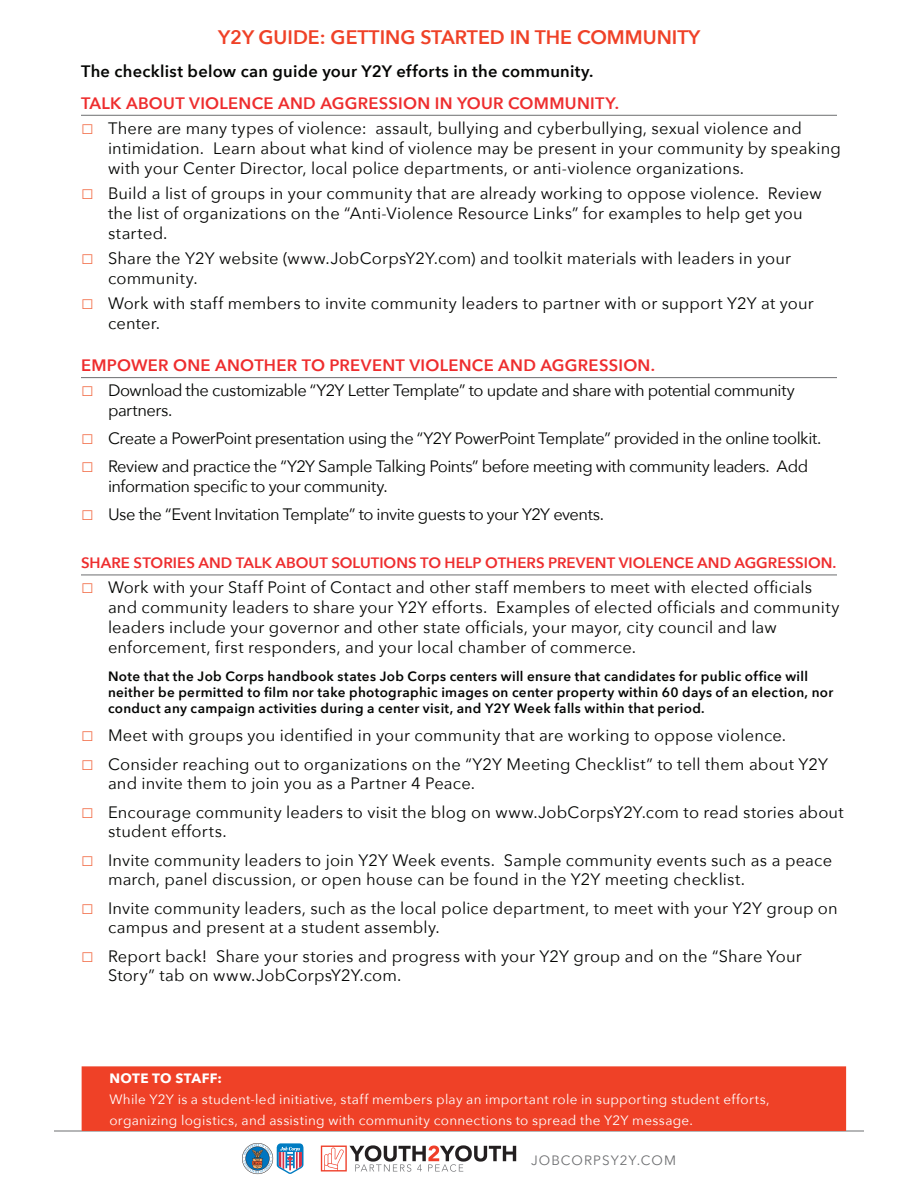
<style>
.page{position:relative;width:918px;height:1188px;background:#fff}
.page>*{position:absolute;margin:0;border:0;box-sizing:border-box;transform-origin:0 0}
.t1{font:600 19.5px "Avenir Next";color:#ef4127}
.t2{font:16.5px/19.8px "Avenir Next";letter-spacing:.01em;color:#040503}
.t3{font:16.5px/19.8px "Avenir Next";letter-spacing:-.03em;color:#040503}
.t4{font:600 16.5px "Avenir Next";letter-spacing:.015em;color:#ee2d2e}
.t5{font:600 16.5px "Avenir Next";letter-spacing:.015em;color:#040503}
.t6{font:600 15px "Avenir Next";color:#ee2d2e}
.t7{font:600 13.5px/16.2px "Avenir Next";letter-spacing:.025em;color:#040503}
.t8{font:13.5px/21px "Avenir Next";letter-spacing:.02em;color:#fff}
.t9{font:13.5px "Avenir Next";letter-spacing:.08em;color:#6d6e70}
.t10{font:700 13.5px "Avenir Next";letter-spacing:.025em;color:#fff}
.s1{font-family:"Arial";font-size:21px;color:#f26c46}
</style>
<div class="page">
<hr style="left:54px;top:1131px;width:810px;height:1px;background:#6d6e70">
<svg style="left:242px;top:1143px;width:61px;height:31px"></svg>
<svg style="left:321px;top:1145px;width:195px;height:27px"></svg>
<hr style="left:81px;top:377px;width:756px;height:1px;background:#6d6e70">
<hr style="left:81px;top:575px;width:756px;height:1px;background:#6d6e70">
<hr style="left:81px;top:115px;width:756px;height:1px;background:#6d6e70">
<div style="left:82px;top:1067px;width:764px;height:63px;background:#ef4127"></div>
<div style="left:82px;top:1066px;width:764px;height:65px;border:1px solid #ef4127"></div>
<p class="t1" style="left:218px;top:20px;width:484px">Y2Y GUIDE: GETTING STARTED IN THE COMMUNITY</p>
<p class="t5" style="left:81px;top:58px;width:514px">The checklist below can guide your Y2Y efforts in the community.</p>
<p class="t4" style="left:81px;top:89px;width:540px">TALK ABOUT VIOLENCE AND AGGRESSION IN YOUR COMMUNITY.</p>
<p class="t2" style="left:108px;top:118px;width:734px;text-indent:-27px"><span class="s1">□</span> There are many types of violence: assault, bullying and cyberbullying, sexual violence and intimidation. Learn about what kind of violence may be present in your community by speaking with your Center Director, local police departments, or anti-violence organizations.</p>
<p class="t2" style="left:108px;top:183px;width:715px;text-indent:-27px"><span class="s1">□</span> Build a list of groups in your community that are already working to oppose violence. Review the list of organizations on the “Anti-Violence Resource Links” for examples to help get you started.</p>
<p class="t2" style="left:108px;top:247px;width:685px;text-indent:-27px"><span class="s1">□</span> Share the Y2Y website (www.JobCorpsY2Y.com) and toolkit materials with leaders in your community.</p>
<p class="t2" style="left:108px;top:292px;width:707px;text-indent:-27px"><span class="s1">□</span> Work with staff members to invite community leaders to partner with or support Y2Y at your center.</p>
<p class="t4" style="left:81px;top:351px;width:576px">EMPOWER ONE ANOTHER TO PREVENT VIOLENCE AND AGGRESSION.</p>
<p class="t3" style="left:108px;top:379px;width:689px;text-indent:-27px"><span class="s1">□</span> Download the customizable “Y2Y Letter Template” to update and share with potential community partners.</p>
<p class="t3" style="left:81px;top:427px;width:742px"><span class="s1">□</span> Create a PowerPoint presentation using the “Y2Y PowerPoint Template” provided in the online toolkit.</p>
<p class="t3" style="left:108px;top:456px;width:702px;text-indent:-27px"><span class="s1">□</span> Review and practice the “Y2Y Sample Talking Points” before meeting with community leaders. Add information specific to your community.</p>
<p class="t3" style="left:81px;top:504px;width:525px"><span class="s1">□</span> Use the “Event Invitation Template” to invite guests to your Y2Y events.</p>
<p class="t6" style="left:81px;top:550px;width:757px">SHARE STORIES AND TALK ABOUT SOLUTIONS TO HELP OTHERS PREVENT VIOLENCE AND AGGRESSION.</p>
<p class="t2" style="left:108px;top:577px;width:733px;text-indent:-27px"><span class="s1">□</span> Work with your Staff Point of Contact and other staff members to meet with elected officials and community leaders to share your Y2Y efforts. Examples of elected officials and community leaders include your governor and other state officials, your mayor, city council and law enforcement, first responders, and your local chamber of commerce.</p>
<p class="t7" style="left:108px;top:668px;width:727px">Note that the Job Corps handbook states Job Corps centers will ensure that candidates for public office will neither be permitted to film nor take photographic images on center property within 60 days of an election, nor conduct any campaign activities during a center visit, and Y2Y Week falls within that period.</p>
<p class="t2" style="left:81px;top:725px;width:707px"><span class="s1">□</span> Meet with groups you identified in your community that are working to oppose violence.</p>
<p class="t2" style="left:108px;top:753px;width:722px;text-indent:-27px"><span class="s1">□</span> Consider reaching out to organizations on the “Y2Y Meeting Checklist” to tell them about Y2Y and invite them to join you as a Partner 4 Peace.</p>
<p class="t2" style="left:108px;top:801px;width:737px;text-indent:-27px"><span class="s1">□</span> Encourage community leaders to visit the blog on www.JobCorpsY2Y.com to read stories about student efforts.</p>
<p class="t2" style="left:108px;top:849px;width:726px;text-indent:-27px"><span class="s1">□</span> Invite community leaders to join Y2Y Week events. Sample community events such as a peace march, panel discussion, or open house can be found in the Y2Y meeting checklist.</p>
<p class="t2" style="left:108px;top:897px;width:731px;text-indent:-27px"><span class="s1">□</span> Invite community leaders, such as the local police department, to meet with your Y2Y group on campus and present at a student assembly.</p>
<p class="t2" style="left:108px;top:945px;width:695px;text-indent:-27px"><span class="s1">□</span> Report back! Share your stories and progress with your Y2Y group and on the “Share Your<br>Story” tab on www.JobCorpsY2Y.com.</p>
<p class="t10" style="left:110px;top:1066px;width:114px">NOTE TO STAFF:</p>
<p class="t8" style="left:110px;top:1088px;width:662px">While Y2Y is a student-led initiative, staff members play an important role in supporting student efforts, organizing logistics, and assisting with community connections to spread the Y2Y message.</p>
<p class="t9" style="left:531px;top:1149px;width:146px">JOBCORPSY2Y.COM</p>
</div>
